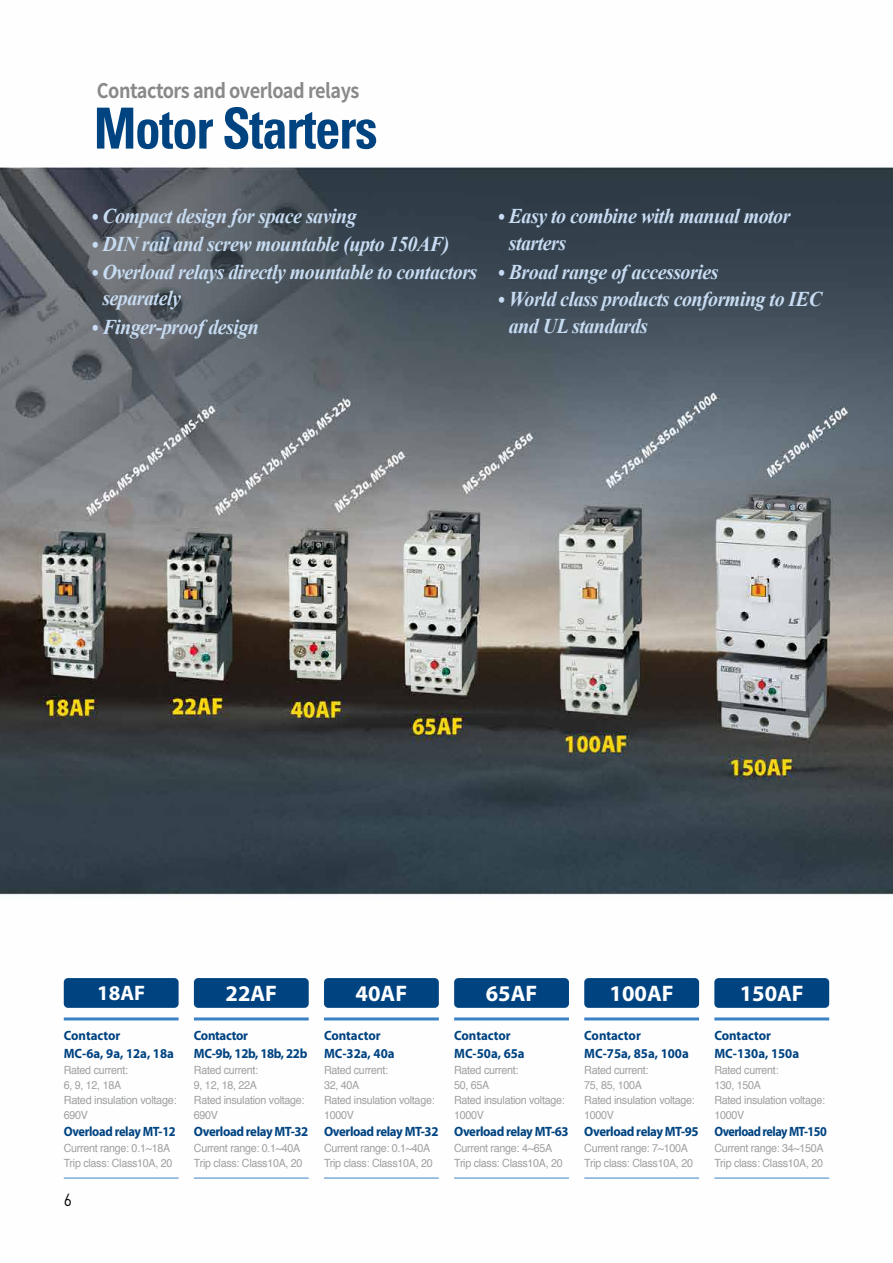
<style>
.page{position:relative;width:893px;height:1263px;background:#fff}
.page>*{position:absolute;margin:0;border:0;box-sizing:border-box;transform-origin:0 0}
.t1{font:700 condensed 56.7px "Univers";letter-spacing:-.025em;color:#004381;scale:.9 1}
.t2{font:700 22.5px "Myriad Pro";color:#fff}
.t3{font:italic 700 21px/26.7px "Times New Roman";letter-spacing:-.025em;color:#c7dcf2;scale:.95 1}
.t4{font:700 21px "Myriad Pro";color:#fff}
.t5{font:700 20.1px "Noto Sans CJ Kkr";letter-spacing:-.025em;color:#898989;scale:.9 1}
.t6{font:17.4px "DIN";color:#000;scale:.9 1}
.t7{font:700 13.5px/18px "Myriad Pro";color:#004381;scale:.95 1}
.t8{font:700 13.5px/18px "Myriad Pro";letter-spacing:-.025em;color:#004381;scale:.95 1}
.t9{font:700 13.5px "Myriad Pro";letter-spacing:-.025em;color:#004381;scale:.9 1}
.t10{font:700 13.5px "Myriad Pro";letter-spacing:-.025em;color:#004381;scale:.92 1}
.t11{font:11.25px/15px "Helvetica";letter-spacing:-.025em;color:#9fa0a0;scale:.95 1}
.s1{font-family:"Noto Sans CJ Kkr";font-weight:500;font-style:normal}
</style>
<div class="page">
<img style="left:0;top:167px;width:893px;height:1012px">
<div style="left:64px;top:978px;width:115px;height:30px;background:#004381;border-radius:4px"></div>
<div style="left:194px;top:978px;width:115px;height:30px;background:#004381;border-radius:4px"></div>
<div style="left:324px;top:978px;width:115px;height:30px;background:#004381;border-radius:4px"></div>
<div style="left:454px;top:978px;width:115px;height:30px;background:#004381;border-radius:4px"></div>
<div style="left:584px;top:978px;width:115px;height:30px;background:#004381;border-radius:4px"></div>
<div style="left:714px;top:978px;width:115px;height:30px;background:#004381;border-radius:4px"></div>
<hr style="left:64px;top:1178px;width:115px;height:1px;background:#3b82c5">
<hr style="left:194px;top:1178px;width:115px;height:1px;background:#3b82c5">
<hr style="left:324px;top:1178px;width:115px;height:1px;background:#3b82c5">
<hr style="left:454px;top:1178px;width:115px;height:1px;background:#3b82c5">
<hr style="left:584px;top:1178px;width:115px;height:1px;background:#3b82c5">
<hr style="left:714px;top:1178px;width:115px;height:1px;background:#3b82c5">
<hr style="left:64px;top:1017px;width:115px;height:3px;background:#3b82c5">
<hr style="left:194px;top:1017px;width:115px;height:3px;background:#3b82c5">
<hr style="left:324px;top:1017px;width:115px;height:3px;background:#3b82c5">
<hr style="left:454px;top:1017px;width:115px;height:3px;background:#3b82c5">
<hr style="left:584px;top:1017px;width:115px;height:3px;background:#3b82c5">
<hr style="left:714px;top:1017px;width:115px;height:3px;background:#3b82c5">
<p class="t5" style="left:97px;top:79px;width:293px">Contactors and overload relays</p>
<p class="t1" style="left:94px;top:94px;width:317px">Motor Starters</p>
<p class="t3" style="left:92px;top:202px;width:280px"><span class="s1">•</span> Compact design for space saving</p>
<p class="t3" style="left:92px;top:230px;width:378px"><span class="s1">•</span> DIN rail and screw mountable (upto 150AF)</p>
<p class="t3" style="left:102px;top:258px;width:396px;text-indent:-11px"><span class="s1">•</span> Overload relays directly mountable to contactors separately</p>
<p class="t3" style="left:92px;top:313px;width:178px"><span class="s1">•</span> Finger-proof design</p>
<p class="t3" style="left:509px;top:202px;width:298px;text-indent:-11px"><span class="s1">•</span> Easy to combine with manual motor starters</p>
<p class="t3" style="left:498px;top:258px;width:233px"><span class="s1">•</span> Broad range of accessories</p>
<p class="t3" style="left:509px;top:285px;width:331px;text-indent:-11px"><span class="s1">•</span> World class products conforming to IEC and UL standards</p>
<p class="t4" style="left:97px;top:979px;width:50px">18AF</p>
<p class="t2" style="left:225px;top:978px;width:53px">22AF</p>
<p class="t2" style="left:356px;top:978px;width:53px">40AF</p>
<p class="t2" style="left:486px;top:978px;width:53px">65AF</p>
<p class="t2" style="left:610px;top:978px;width:66px">100AF</p>
<p class="t2" style="left:740px;top:978px;width:66px">150AF</p>
<p class="t7" style="left:64px;top:1026px;width:117px">Contactor<br>MC-6a, 9a, 12a, 18a</p>
<p class="t11" style="left:64px;top:1063px;width:120px">Rated current:<br>6, 9, 12, 18A<br>Rated insulation voltage:<br>690V</p>
<p class="t10" style="left:64px;top:1122px;width:123px">Overload relay MT-12</p>
<p class="t11" style="left:64px;top:1141px;width:116px">Current range: 0.1~18A<br>Trip class: Class10A, 20</p>
<p class="t6" style="left:64px;top:1189px;width:11px">6</p>
<p class="t8" style="left:194px;top:1026px;width:121px">Contactor<br>MC-9b, 12b, 18b, 22b</p>
<p class="t11" style="left:194px;top:1063px;width:118px">Rated current:<br>9, 12, 18, 22A<br>Rated insulation voltage:<br>690V</p>
<p class="t8" style="left:194px;top:1122px;width:122px">Overload relay MT-32</p>
<p class="t11" style="left:194px;top:1141px;width:116px">Current range: 0.1~40A<br>Trip class: Class10A, 20</p>
<p class="t7" style="left:324px;top:1026px;width:76px">Contactor<br>MC-32a, 40a</p>
<p class="t11" style="left:324px;top:1063px;width:118px">Rated current:<br>32, 40A<br>Rated insulation voltage:<br>1000V</p>
<p class="t8" style="left:324px;top:1122px;width:122px">Overload relay MT-32</p>
<p class="t11" style="left:324px;top:1141px;width:116px">Current range: 0.1~40A<br>Trip class: Class10A, 20</p>
<p class="t7" style="left:454px;top:1026px;width:76px">Contactor<br>MC-50a, 65a</p>
<p class="t11" style="left:454px;top:1063px;width:118px">Rated current:<br>50, 65A<br>Rated insulation voltage:<br>1000V</p>
<p class="t8" style="left:454px;top:1122px;width:122px">Overload relay MT-63</p>
<p class="t11" style="left:454px;top:1141px;width:116px">Current range: 4~65A<br>Trip class: Class10A, 20</p>
<p class="t7" style="left:584px;top:1026px;width:112px">Contactor<br>MC-75a, 85a, 100a</p>
<p class="t11" style="left:584px;top:1063px;width:118px">Rated current:<br>75, 85, 100A<br>Rated insulation voltage:<br>1000V</p>
<p class="t8" style="left:584px;top:1122px;width:122px">Overload relay MT-95</p>
<p class="t11" style="left:584px;top:1141px;width:116px">Current range: 7~100A<br>Trip class: Class10A, 20</p>
<p class="t7" style="left:714px;top:1026px;width:91px">Contactor<br>MC-130a, 150a</p>
<p class="t11" style="left:714px;top:1063px;width:118px">Rated current:<br>130, 150A<br>Rated insulation voltage:<br>1000V</p>
<p class="t9" style="left:714px;top:1122px;width:126px">Overload relay MT-150</p>
<p class="t11" style="left:714px;top:1141px;width:117px">Current range: 34~150A<br>Trip class: Class10A, 20</p>
</div>
